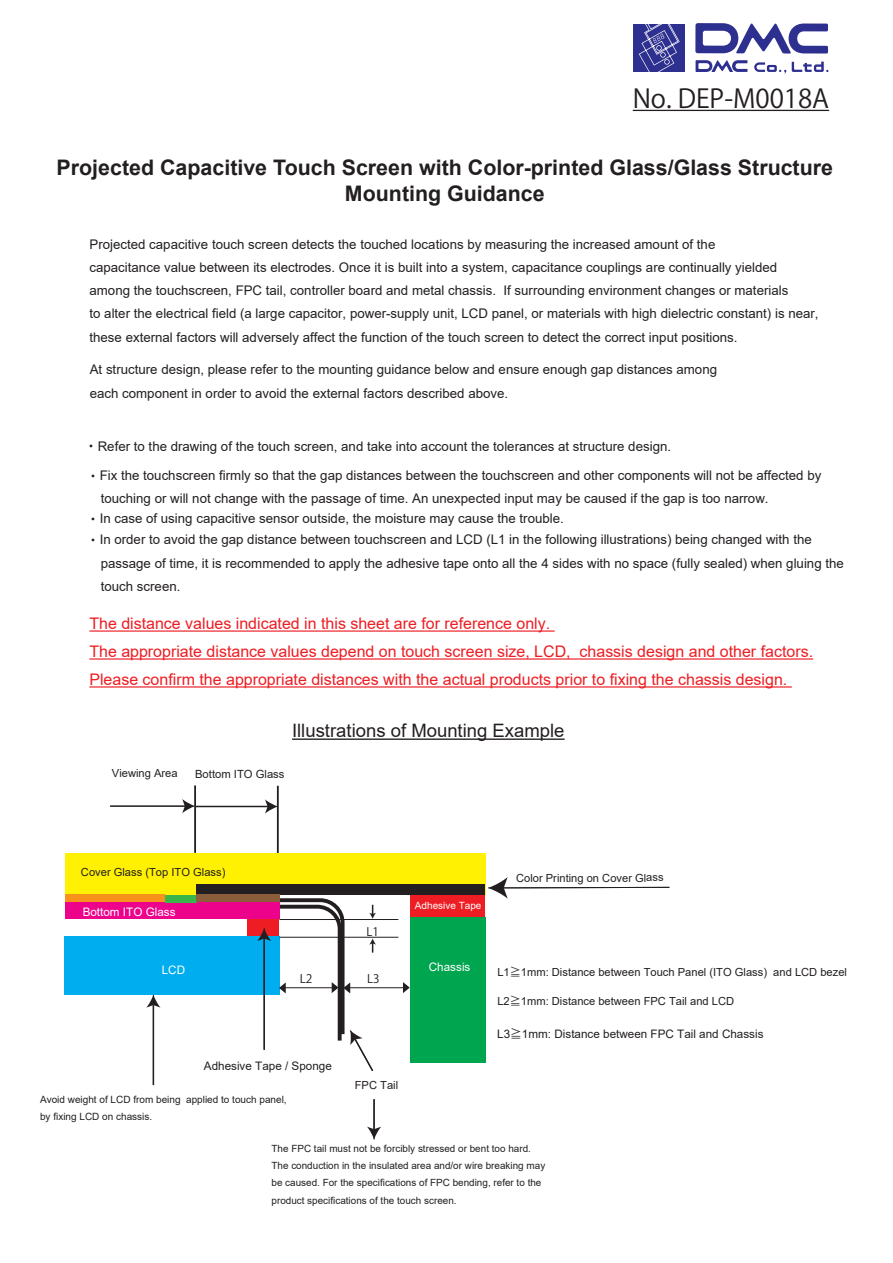
<style>
.page{position:relative;width:893px;height:1263px;background:#fff}
.page>*{position:absolute;margin:0;border:0;box-sizing:border-box;transform-origin:0 0}
.t1{font:25.8px "Koz Go Pro";color:#231f20}
.t2{font:700 21.45px/25.7px "Arial";color:#231f20;text-align:center}
.t3{font:18.45px "Arial";color:#231f20}
.t4{font:16.05px/27.9px "Arial";color:#ee1d23}
.t5{font:13.35px/23.2px "Arial";color:#231f20}
.t6{font:11.7px "Arial";color:#231f20}
.t7{font:11.7px "Arial";color:#fff}
.t8{font:11.7px "Koz Go Pro";color:#231f20}
.t9{font:11.25px "Arial";color:#231f20}
.t10{font:11.1px "Arial";color:#231f20}
.t11{font:10.05px/17.5px "Arial";color:#231f20}
.t12{font:10.05px "Arial";color:#fff}
.t13{font:9.9px/17.4px "Arial";color:#231f20}
.s1{font-family:"Koz Go Pro"}
</style>
<div class="page">
<hr style="left:633px;top:110px;width:196px;height:1px;background:#231f20">
<hr style="left:277px;top:786px;width:2px;height:70px;background:#231f20">
<hr style="left:194px;top:785px;width:2px;height:68px;background:#231f20">
<hr style="left:110px;top:805px;width:76px;height:2px;background:#231f20">
<svg style="left:182px;top:799px;width:13px;height:14px"></svg>
<hr style="left:196px;top:806px;width:73px;height:1px;background:#231f20">
<svg style="left:265px;top:799px;width:12px;height:15px"></svg>
<div style="left:255px;top:898px;width:90px;height:178px;border:4px solid #231f20;border-radius:22px"></div>
<div style="left:279px;top:1034px;width:100px;height:60px;background:#fff"></div>
<div style="left:252px;top:905px;width:90px;height:177px;border:4px solid #231f20;border-radius:22px"></div>
<div style="left:247px;top:903px;width:29px;height:185px;background:#fff"></div>
<div style="left:276px;top:1040px;width:100px;height:61px;background:#fff"></div>
<div style="left:248px;top:918px;width:31px;height:26px;background:#ee1d23"></div>
<div style="left:410px;top:894px;width:75px;height:27px;background:#ee1d23"></div>
<div style="left:65px;top:936px;width:215px;height:59px;background:#00aeef"></div>
<div style="left:410px;top:917px;width:75px;height:146px;background:#00a54f"></div>
<svg style="left:279px;top:982px;width:7px;height:11px"></svg>
<hr style="left:284px;top:987px;width:53px;height:1px;background:#231f20">
<svg style="left:332px;top:982px;width:18px;height:11px"></svg>
<svg style="left:403px;top:982px;width:7px;height:11px"></svg>
<hr style="left:348px;top:987px;width:56px;height:1px;background:#231f20">
<hr style="left:279px;top:919px;width:119px;height:1px;background:#231f20">
<hr style="left:279px;top:937px;width:119px;height:1px;background:#231f20">
<hr style="left:263px;top:937px;width:2px;height:113px;background:#231f20">
<svg style="left:257px;top:928px;width:14px;height:13px"></svg>
<svg style="left:350px;top:1030px;width:25px;height:43px"></svg>
<hr style="left:373px;top:1099px;width:2px;height:31px;background:#231f20">
<svg style="left:367px;top:1126px;width:14px;height:13px"></svg>
<div style="left:65px;top:853px;width:420px;height:42px;background:#fff101"></div>
<svg style="left:488px;top:877px;width:182px;height:22px"></svg>
<div style="left:196px;top:884px;width:289px;height:11px;background:#231f20"></div>
<div style="left:65px;top:902px;width:215px;height:17px;background:#ed028c"></div>
<div style="left:65px;top:894px;width:100px;height:8px;background:#f7931d"></div>
<div style="left:165px;top:895px;width:31px;height:7px;background:#3ab54a"></div>
<div style="left:196px;top:894px;width:84px;height:8px;background:#8a5d3b"></div>
<svg style="left:369px;top:905px;width:7px;height:14px"></svg>
<svg style="left:369px;top:938px;width:7px;height:14px"></svg>
<hr style="left:153px;top:1004px;width:1px;height:81px;background:#231f20">
<svg style="left:146px;top:995px;width:15px;height:13px"></svg>
<hr style="left:89px;top:630px;width:466px;height:2px;background:#ee1d23">
<hr style="left:89px;top:658px;width:724px;height:2px;background:#ee1d23">
<hr style="left:89px;top:686px;width:703px;height:1px;background:#ee1d23">
<hr style="left:292px;top:738px;width:273px;height:2px;background:#231f20">
<svg style="left:754px;top:62px;width:32px;height:11px"></svg>
<svg style="left:792px;top:62px;width:36px;height:10px"></svg>
<svg style="left:696px;top:60px;width:51px;height:12px"></svg>
<svg style="left:695px;top:23px;width:133px;height:31px"></svg>
<div style="left:633px;top:24px;width:51px;height:47px;background:#2e3090"></div>
<svg style="left:639px;top:24px;width:41px;height:47px"></svg>
<h1 class="t1" style="left:633px;top:82px;width:198px">No. DEP-M0018A</h1>
<h2 class="t2" style="left:57px;top:155px;width:778px">Projected Capacitive Touch Screen with Color-printed Glass/Glass Structure<br>Mounting Guidance</h2>
<p class="t5" style="left:90px;top:232px;width:731px">Projected capacitive touch screen detects the touched locations by measuring the increased amount of the<br>capacitance value between its electrodes. Once it is built into a system, capacitance couplings are continually yielded among the touchscreen, FPC tail, controller board and metal chassis. If surrounding environment changes or materials<br>to alter the electrical field (a large capacitor, power-supply unit, LCD panel, or materials with high dielectric constant) is near, these external factors will adversely affect the function of the touch screen to detect the correct input positions.</p>
<p class="t5" style="left:90px;top:358px;width:629px">At structure design, please refer to the mounting guidance below and ensure enough gap distances among each component in order to avoid the external factors described above.</p>
<p class="t5" style="left:84px;top:434px;width:588px"><span class="s1">・</span>Refer to the drawing of the touch screen, and take into account the tolerances at structure design.</p>
<p class="t5" style="left:101px;top:464px;width:739px;text-indent:-14px"><span class="s1">・</span>Fix the touchscreen firmly so that the gap distances between the touchscreen and other components will not be affected by <span class="s1">　</span>touching or will not change with the passage of time. An unexpected input may be caused if the gap is too narrow.</p>
<p class="t5" style="left:86px;top:508px;width:727px;line-height:21.1px"><span class="s1">・</span>In case of using capacitive sensor outside, the moisture may cause the trouble.<br><span class="s1">・</span>In order to avoid the gap distance between touchscreen and LCD (L1 in the following illustrations) being changed with the</p>
<p class="t5" style="left:101px;top:551px;width:745px">passage of time, it is recommended to apply the adhesive tape onto all the 4 sides with no space (fully sealed) when gluing the touch screen.</p>
<p class="t4" style="left:89px;top:610px;width:725px">The distance values indicated in this sheet are for reference only.<br>The appropriate distance values depend on touch screen size, LCD, chassis design and other factors.<br>Please confirm the appropriate distances with the actual products prior to fixing the chassis design.</p>
<h3 class="t3" style="left:292px;top:718px;width:274px">Illustrations of Mounting Example</h3>
<p class="t10" style="left:112px;top:765px;width:67px">Viewing Area</p>
<p class="t9" style="left:195px;top:766px;width:91px">Bottom ITO Glass</p>
<p class="t10" style="left:81px;top:864px;width:146px">Cover Glass (Top ITO Glass)</p>
<p class="t7" style="left:83px;top:903px;width:94px">Bottom ITO Glass</p>
<p class="t7" style="left:162px;top:962px;width:25px">LCD</p>
<p class="t8" style="left:367px;top:924px;width:14px">L1</p>
<p class="t8" style="left:300px;top:971px;width:14px">L2</p>
<p class="t8" style="left:367px;top:971px;width:14px">L3</p>
<p class="t6" style="left:204px;top:1058px;width:129px">Adhesive Tape / Sponge</p>
<p class="t10" style="left:355px;top:1077px;width:45px">FPC Tail</p>
<p class="t12" style="left:415px;top:899px;width:68px">Adhesive Tape</p>
<p class="t10" style="left:516px;top:870px;width:149px">Color Printing on Cover Glass</p>
<p class="t7" style="left:429px;top:959px;width:43px">Chassis</p>
<p class="t10" style="left:497px;top:964px;width:351px">L1<span class="s1">≧</span>1mm: Distance between Touch Panel (ITO Glass) and LCD bezel</p>
<p class="t10" style="left:497px;top:993px;width:238px">L2<span class="s1">≧</span>1mm: Distance between FPC Tail and LCD</p>
<p class="t6" style="left:497px;top:1025px;width:268px">L3<span class="s1">≧</span>1mm: Distance between FPC Tail and Chassis</p>
<p class="t11" style="left:40px;top:1090px;width:248px">Avoid weight of LCD from being applied to touch panel, by fixing LCD on chassis.</p>
<p class="t13" style="left:271px;top:1139px;width:275px">The FPC tail must not be forcibly stressed or bent too hard.<br>The conduction in the insulated area and/or wire breaking may be caused. For the specifications of FPC bending, refer to the product specifications of the touch screen.</p>
</div>
